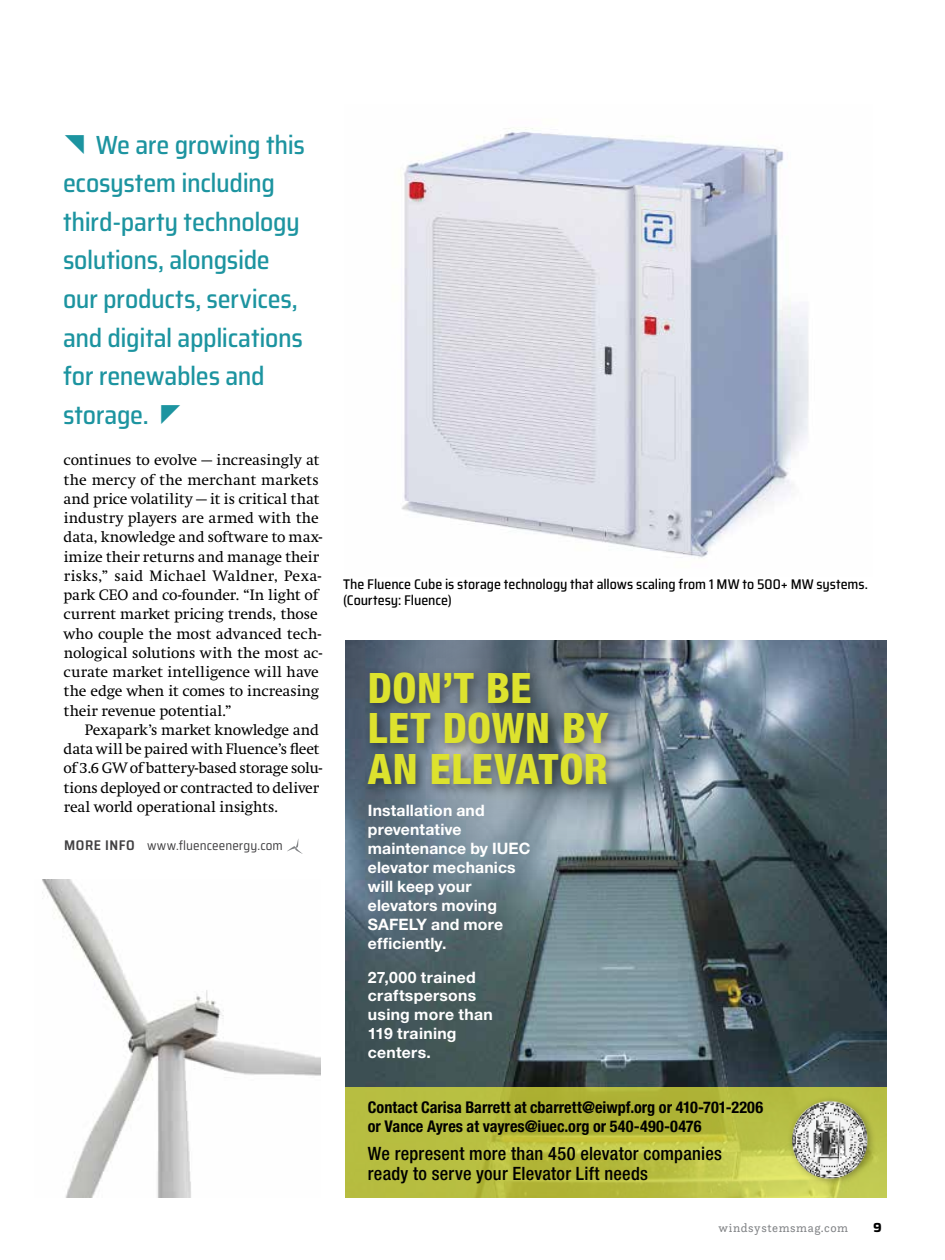
<style>
.page{position:relative;width:945px;height:1260px;background:#fff}
.page>*{position:absolute;margin:0;border:0;box-sizing:border-box;transform-origin:0 0}
.t1{font:800 condensed 42px/40.2px "Helvetica Neue";letter-spacing:.01em;color:#dde22e}
.t2{font:500 semi-condensed 26.25px/38.5px "Saira";letter-spacing:-.015em;color:#1c94a0}
.t3{font:500 condensed 18.38px/20.1px "Helvetica Neue";letter-spacing:.01em;color:#000}
.t4{font:700 condensed 16.1px/19.2px "Helvetica Neue";color:#000}
.t5{font:15.75px/19.2px "Swift";letter-spacing:-.01em;color:#000}
.t6{font:700 15.75px/18.9px "Helvetica Neue";letter-spacing:.01em;color:#fff}
.t7{font:500 semi-condensed 14px/15.8px "Saira";letter-spacing:-.005em;color:#000}
.t8{font:semi-condensed 13.12px "Saira";letter-spacing:.005em;color:#414042}
.t9{font:700 13.12px "Saira";color:#000}
.t10{font:12.25px "Questa Slab";letter-spacing:.05em;color:#808285}
.s1{font-weight:600;font-size:14px}
</style>
<div class="page">
<img style="left:401px;top:127px;width:408px;height:431px">
<svg style="left:287px;top:839px;width:16px;height:15px"></svg>
<img style="left:345px;top:640px;width:542px;height:448px">
<svg style="left:345px;top:640px;width:390px;height:234px;background:#71828f"></svg>
<svg style="left:345px;top:1088px;width:542px;height:110px;background:#b8be41"></svg>
<div style="left:362px;top:666px;width:259px;height:131px;background:#000;opacity:.45"></div>
<div style="left:786px;top:1095px;width:90px;height:92px;background:#000;opacity:.35"></div>
<img style="left:787px;top:1101px;width:85px;height:79px">
<img style="left:42px;top:880px;width:279px;height:318px">
<h2 class="t2" style="left:63px;top:125px;width:243px;text-indent:33px">We are growing this ecosystem including third-party technology solutions, alongside our products, services, and digital applications for renewables and storage.</h2>
<p class="t5" style="left:64px;top:451px;width:260px">continues to evolve — increasingly at the mercy of the merchant markets and price volatility — it is critical that industry players are armed with the data, knowledge and software to max&shy;imize their returns and manage their risks,” said Michael Waldner, Pexa&shy;park CEO and co-founder. “In light of current market pricing trends, those who couple the most advanced tech&shy;nological solutions with the most ac&shy;curate market intelligence will have the edge when it comes to increasing their revenue potential.”</p>
<p class="t5" style="left:64px;top:720px;width:260px;text-indent:21px">Pexapark’s market knowledge and data will be paired with Fluence’s fleet of 3.6 GW of battery-based storage solu&shy;tions deployed or contracted to deliver real world operational insights.</p>
<p class="t8" style="left:64px;top:836px;width:220px"><span class="s1">MORE INFO</span> www.fluenceenergy.com</p>
<p class="t7" style="left:343px;top:576px;width:526px">The Fluence Cube is storage technology that allows scaling from 1 MW to 500+ MW systems. (Courtesy: Fluence)</p>
<h1 class="t1" style="left:368px;top:667px;width:242px">DON’T BE<br>LET DOWN BY<br>AN ELEVATOR</h1>
<p class="t6" style="left:368px;top:801px;width:164px">Installation and preventative maintenance by IUEC elevator mechanics will keep your elevators moving<br>SAFELY and more efficiently.</p>
<p class="t6" style="left:368px;top:967px;width:127px">27,000 trained craftspersons using more than<br>119 training centers.</p>
<p class="t4" style="left:368px;top:1098px;width:397px">Contact Carisa Barrett at cbarrett@eiwpf.org or 410-701-2206 or Vance Ayres at vayres@iuec.org or 540-490-0476</p>
<p class="t3" style="left:368px;top:1143px;width:356px">We represent more than 450 elevator companies ready to serve your Elevator Lift needs</p>
<p class="t10" style="left:719px;top:1220px;width:131px">windsystemsmag.com</p>
<p class="t9" style="left:873px;top:1218px;width:10px">9</p>
</div>
